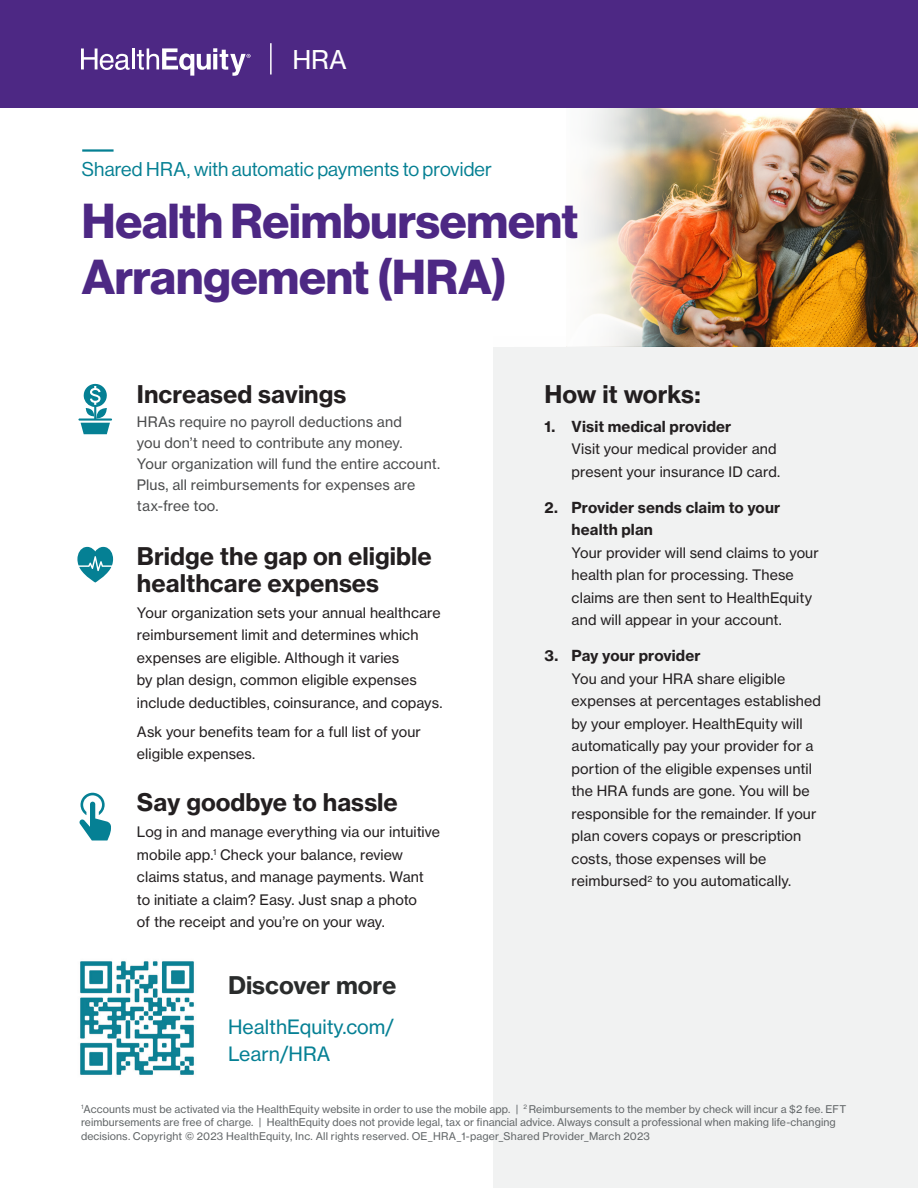
<style>
.page{position:relative;width:918px;height:1188px;background:#fff}
.page>*{position:absolute;margin:0;border:0;box-sizing:border-box;transform-origin:0 0}
.Main_header_-_New{font:48px/55.5px "N Haas Grotesk DS Pro 75 Bd";letter-spacing:-.005em;color:#4d2884}
.t1{font:25.5px "N Haas Grotesk TX Pro 55 Rg";color:#fff}
.Sub_header_or_sectio{font:24px/27px "N Haas Grotesk TX Pro 75 Bd";color:#231f20}
.Body_copy_header{font:24px "N Haas Grotesk TX Pro 75 Bd";color:#2a2c2c}
.Body_-_copy{font:19.5px "N Haas Grotesk DS Pro 55 Rg";letter-spacing:.005em;color:#058093}
.Main_title{font:19.5px/27px "N Haas Grotesk TX Pro 55 Rg";color:#058094}
.t2{font:15px/22.5px "N Haas Grotesk TX Pro 75 Bd";letter-spacing:.01em;color:#231f20}
.Body_copy{font:14.25px/22.5px "N Haas Grotesk TX Pro 55 Rg";letter-spacing:.005em;color:#231f20}
.Body_copy-2{font:14.25px/21px "N Haas Grotesk TX Pro 55 Rg";letter-spacing:.005em;color:#4b4c4d}
.Disclosure{font:10.5px/13.5px "N Haas Grotesk TX Pro 55 Rg";letter-spacing:.01em;color:#626668}
</style>
<div class="page">
<div style="left:494px;top:337px;width:424px;height:851px;background:#f1f2f2"></div>
<img style="left:692px;top:107px;width:226px;height:240px">
<img style="left:453px;top:107px;width:234px;height:240px">
<hr style="left:82px;top:149px;width:32px;height:3px;background:#058093">
<div style="left:0;top:0;width:918px;height:107px;background:#4d2884"></div>
<svg style="left:81px;top:49px;width:49px;height:21px"></svg>
<hr style="left:132px;top:49px;width:2px;height:20px;background:#fff">
<svg style="left:137px;top:48px;width:114px;height:28px"></svg>
<hr style="left:270px;top:43px;width:2px;height:32px;background:#fff">
<img style="left:80px;top:961px;width:114px;height:114px">
<svg style="left:78px;top:383px;width:34px;height:51px"></svg>
<svg style="left:80px;top:793px;width:31px;height:48px"></svg>
<svg style="left:77px;top:547px;width:36px;height:36px"></svg>
<p class="t1" style="left:292px;top:44px;width:56px">HRA</p>
<p class="Body_-_copy" style="left:82px;top:158px;width:412px">Shared HRA, with automatic payments to provider</p>
<p class="Main_header_-_New" style="left:82px;top:194px;width:498px">Health Reimbursement<br>Arrangement (HRA)</p>
<p class="Sub_header_or_sectio" style="left:137px;top:380px;width:211px">Increased savings</p>
<p class="Body_copy-2" style="left:137px;top:411px;width:305px">HRAs require no payroll deductions and<br>you don’t need to contribute any money.<br>Your organization will fund the entire account.<br>Plus, all reimbursements for expenses are tax-free too.</p>
<p class="Sub_header_or_sectio" style="left:137px;top:542px;width:296px">Bridge the gap on eligible healthcare expenses</p>
<p class="Body_copy" style="left:137px;top:601px;width:307px">Your organization sets your annual healthcare reimbursement limit and determines which expenses are eligible. Although it varies<br>by plan design, common eligible expenses include deductibles, coinsurance, and copays.</p>
<p class="Body_copy" style="left:137px;top:720px;width:285px">Ask your benefits team for a full list of your eligible expenses.</p>
<p class="Sub_header_or_sectio" style="left:137px;top:789px;width:262px">Say goodbye to hassle</p>
<p class="Body_copy" style="left:137px;top:821px;width:305px">Log in and manage everything via our intuitive mobile app.<sup>1</sup> Check your balance, review claims status, and manage payments. Want to initiate a claim? Easy. Just snap a photo<br>of the receipt and you’re on your way.</p>
<p class="Body_copy_header" style="left:228px;top:971px;width:170px">Discover more</p>
<p class="Main_title" style="left:228px;top:1014px;width:167px">HealthEquity.com/<br>Learn/HRA</p>
<p class="Sub_header_or_sectio" style="left:545px;top:380px;width:157px">How it works:</p>
<p class="t2" style="left:545px;top:415px;width:188px">1. Visit medical provider</p>
<p class="Body_copy" style="left:572px;top:438px;width:210px">Visit your medical provider and present your insurance ID card.</p>
<p class="t2" style="left:572px;top:496px;width:210px;text-indent:-27px">2. Provider sends claim to your health plan</p>
<p class="Body_copy" style="left:572px;top:541px;width:249px">Your provider will send claims to your health plan for processing. These claims are then sent to HealthEquity and will appear in your account.</p>
<p class="t2" style="left:545px;top:645px;width:158px">3. Pay your provider</p>
<p class="Body_copy" style="left:572px;top:667px;width:251px">You and your HRA share eligible expenses at percentages established by your employer. HealthEquity will automatically pay your provider for a portion of the eligible expenses until the HRA funds are gone. You will be responsible for the remainder. If your plan covers copays or prescription costs, those expenses will be reimbursed<sup>2</sup> to you automatically.</p>
<p class="Disclosure" style="left:81px;top:1102px;width:767px"><sup>1</sup>Accounts must be activated via the HealthEquity website in order to use the mobile app. | <sup>2</sup> Reimbursements to the member by check will incur a $2 fee. EFT reimbursements are free of charge. | HealthEquity does not provide legal, tax or financial advice. Always consult a professional when making life-changing decisions. Copyright © 2023 HealthEquity, Inc. All rights reserved. OE_HRA_1-pager_Shared Provider_March 2023</p>
</div>
